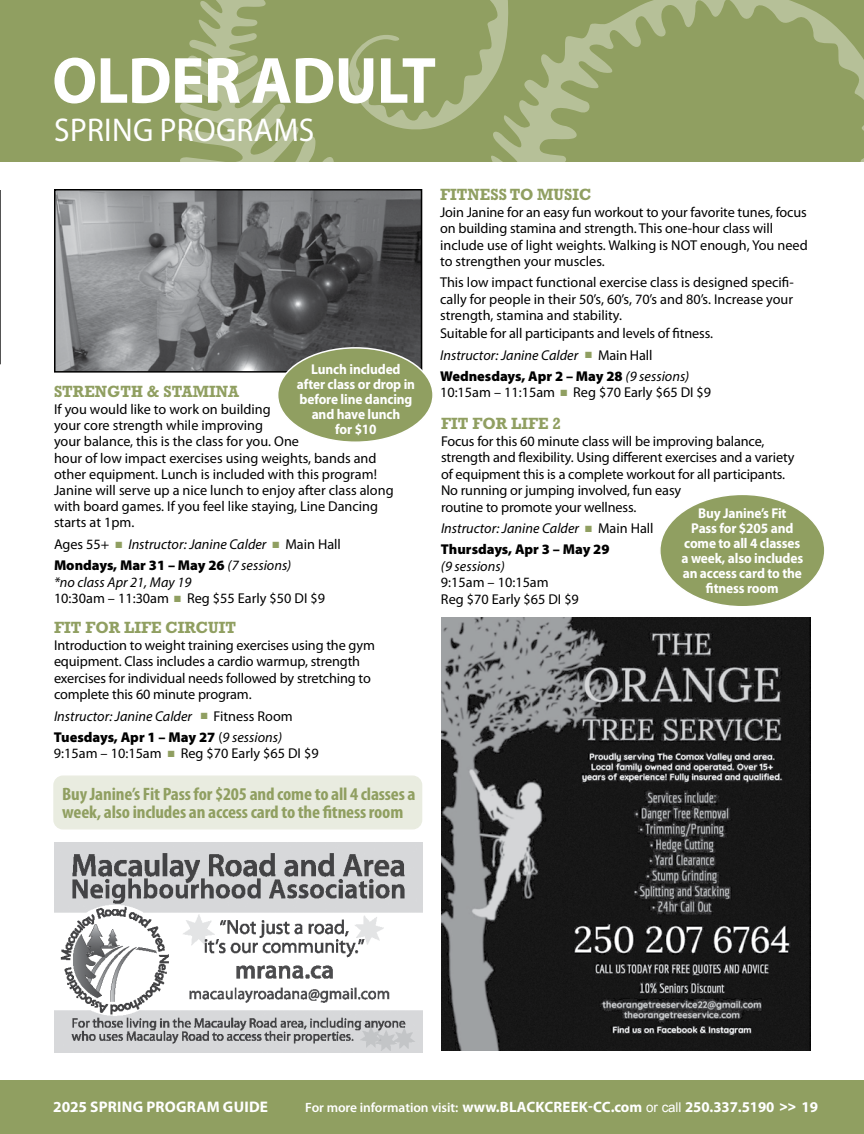
<style>
.page{position:relative;width:864px;height:1134px;background:#fff}
.page>*{position:absolute;margin:0;border:0;box-sizing:border-box;transform-origin:0 0}
.t1{font:700 66px "Myriad Pro";letter-spacing:-.01em;color:#fff;scale:.95 1}
.t2{font:33px "Myriad Pro";letter-spacing:.01em;color:#fff;scale:.95 1}
.t3{font:700 condensed 18px/18px "Myriad Pro";letter-spacing:-.01em;color:#909f61;scale:1.06 1}
.t4{font:700 16.5px "Rockwell Std";color:#909f61;scale:.95 1}
.t5{font:700 15.3px "Myriad Pro";letter-spacing:.015em;color:#fff}
.t6{font:700 15px "Myriad Pro";letter-spacing:-.005em;color:#fff}
.t7{font:14.25px/16.5px "Myriad Pro";letter-spacing:-.01em;color:#000}
.t8{font:italic 14.25px/21px "Myriad Pro";color:#000}
.t9{font:700 14.25px/15px "Myriad Pro";letter-spacing:-.01em;color:#fff;text-align:center;scale:.94 1}
.s1{font-style:normal}
.s2{color:#909f61}
.s3{font-weight:900;font-style:normal}
.s4{font-style:italic}
.s5{font-weight:900}
.s6{font-weight:600;font-size:13.5px}
.s7{font-family:"Arial";font-weight:400;font-size:13.5px}
.s8{font-family:"Arial";font-size:14.25px}
</style>
<div class="page">
<div style="left:0;top:1080px;width:864px;height:54px;background:#909f61"></div>
<div style="left:0;top:0;width:178px;height:162px;background:#909f61"></div>
<svg style="left:510px;top:0;width:354px;height:162px;background:#96a46a"></svg>
<svg style="left:178px;top:0;width:332px;height:162px;background:#98a66d"></svg>
<img style="left:57px;top:192px;width:362px;height:178px">
<div style="left:54px;top:189px;width:368px;height:184px;border:2px solid #000"></div>
<img style="left:442px;top:618px;width:369px;height:433px">
<div style="left:54px;top:776px;width:368px;height:53px;background:#e9ece0;border-radius:9px"></div>
<div style="left:53px;top:776px;width:369px;height:54px;border:1px solid #909f61;border-radius:9px"></div>
<svg style="left:0;top:190px;width:1px;height:174px"></svg>
<img style="left:54px;top:842px;width:368px;height:211px">
<div style="left:278px;top:348px;width:155px;height:94px;background:#909f61;border-radius:50%"></div>
<div style="left:277px;top:347px;width:157px;height:96px;border:2px solid #fff;border-radius:50%"></div>
<div style="left:660px;top:494px;width:165px;height:113px;background:#909f61;border-radius:50%"></div>
<h1 class="t1" style="left:52px;top:38px;width:406px">OLDER ADULT</h1>
<h2 class="t2" style="left:54px;top:109px;width:275px">SPRING PROGRAMS</h2>
<p class="t9" style="left:297px;top:361px;width:127px">Lunch included after class or drop in before line dancing and have lunch<br>for $10</p>
<p class="t4" style="left:54px;top:382px;width:196px">STRENGTH &amp; STAMINA</p>
<p class="t7" style="left:54px;top:401px;width:341px">If you would like to work on building<br>your core strength while improving<br>your balance, this is the class for you. One<br>hour of low impact exercises using weights, bands and other equipment. Lunch is included with this program!<br>Janine will serve up a nice lunch to enjoy after class along with board games. If you feel like staying, Line Dancing starts at 1pm.</p>
<p class="t8" style="left:54px;top:534px;width:288px"><span class="s1">Ages 55+</span> <span class="s2">■</span> Instructor: Janine Calder <span class="s2">■</span> <span class="s1">Main Hall<br></span><span class="s3">Mondays, Mar 31 – May 26</span> (7 sessions)</p>
<p class="t7" style="left:54px;top:573px;width:273px"><span class="s4">*no class Apr 21, May 19<br></span>10:30am – 11:30am <span class="s2">■</span> Reg $55 Early $50 DI $9</p>
<p class="t4" style="left:54px;top:618px;width:193px">FIT FOR LIFE CIRCUIT</p>
<p class="t7" style="left:54px;top:636px;width:322px">Introduction to weight training exercises using the gym equipment. Class includes a cardio warmup, strength exercises for individual needs followed by stretching to complete this 60 minute program.</p>
<p class="t8" style="left:54px;top:705px;width:240px">Instructor: Janine Calder <span class="s2">■</span> <span class="s1">Fitness Room<br></span><span class="s3">Tuesdays, Apr 1 – May 27</span> <span class="s1">(</span>9 sessions)</p>
<p class="t7" style="left:54px;top:745px;width:266px">9:15am – 10:15am <span class="s2">■</span> Reg $70 Early $65 DI $9</p>
<p class="t3" style="left:62px;top:785px;width:335px">Buy Janine’s Fit Pass for $205 and come to all 4 classes a week, also includes an access card to the fitness room</p>
<p class="t4" style="left:440px;top:185px;width:161px">FITNESS TO MUSIC</p>
<p class="t7" style="left:440px;top:203px;width:369px">Join Janine for an easy fun workout to your favorite tunes, focus on building stamina and strength. This one-hour class will include use of light weights. Walking is NOT enough, You need to strengthen your muscles.</p>
<p class="t7" style="left:440px;top:274px;width:355px;text-align:justify">This low impact functional exercise class is designed specifi&shy;cally for people in their 50’s, 60’s, 70’s and 80’s. Increase your strength, stamina and stability.</p>
<p class="t7" style="left:440px;top:323px;width:274px;line-height:21.3px">Suitable for all participants and levels of fitness.<br><span class="s4">Instructor: Janine Calder</span> <span class="s2">■</span> Main Hall<br><span class="s5">Wednesdays, Apr 2 – May 28</span> <span class="s4">(9 sessions)</span></p>
<p class="t7" style="left:440px;top:384px;width:273px">10:15am – 11:15am <span class="s2">■</span> Reg $70 Early $65 DI $9</p>
<p class="t4" style="left:441px;top:414px;width:128px">FIT FOR LIFE 2</p>
<p class="t7" style="left:441px;top:432px;width:355px">Focus for this 60 minute class will be improving balance, strength and flexibility. Using different exercises and a variety of equipment this is a complete workout for all participants.<br>No running or jumping involved, fun easy<br>routine to promote your wellness.</p>
<p class="t8" style="left:441px;top:518px;width:214px">Instructor: Janine Calder <span class="s2">■</span> <span class="s1">Main Hall<br></span><span class="s3">Thursdays, Apr 3 – May 29</span></p>
<p class="t8" style="left:441px;top:555px;width:65px">(9 sessions)</p>
<p class="t7" style="left:441px;top:574px;width:139px">9:15am – 10:15am<br>Reg $70 Early $65 DI $9</p>
<p class="t9" style="left:682px;top:506px;width:131px">Buy Janine’s Fit<br>Pass for $205 and come to all 4 classes a week, also includes an access card to the fitness room</p>
<p class="t5" style="left:53px;top:1097px;width:216px">2025 SPRING PROGRAM GUIDE</p>
<p class="t6" style="left:305px;top:1098px;width:514px"><span class="s6">For more information visit:</span> www.BLACKCREEK-CC.com <span class="s7">or call</span> 250.337.5190 <span class="s8">&gt;&gt;</span> 19</p>
</div>
